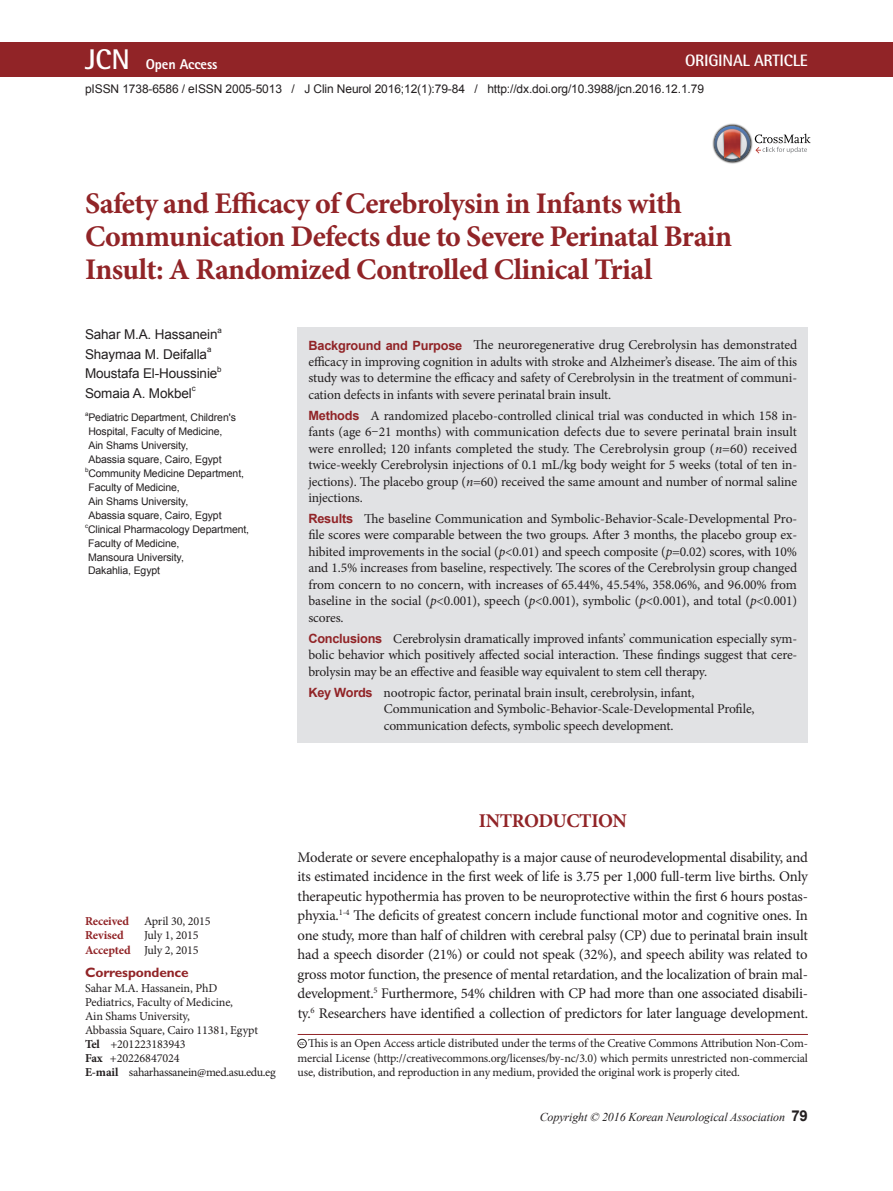
<style>
.page{position:relative;width:893px;height:1191px;background:#fff}
.page>*{position:absolute;margin:0;border:0;box-sizing:border-box;transform-origin:0 0}
.논문제목{font:700 30px/33px "Minion Pro";letter-spacing:-.02em;color:#912427}
.큰제목{font:700 19.5px "Minion Pro";letter-spacing:-.02em;color:#912427}
.t1{font:700 16.5px "Rotis Semi Sans Std";letter-spacing:-.015em;color:#fff}
.본문{font:14.7px/19.5px "Minion Pro";letter-spacing:-.015em;color:#231f20;text-align:justify}
.t2{font:800 14.25px "Rotis Sans Serif Std";letter-spacing:-.01em;color:#fff}
.본문-2{font:700 13.65px "Gill Sans Std";letter-spacing:-.01em;color:#912427}
.영문초록{font:13.5px/16.5px "Minion Pro";letter-spacing:-.01em;color:#231f20;text-align:justify}
.영문이름{font:13.5px "Arial";letter-spacing:-.01em;color:#231f20}
.교신저자{font:12.15px "Minion Pro";letter-spacing:-.01em;color:#231f20}
.교신저자-2{font:12.15px "Minion Pro";letter-spacing:-.035em;color:#231f20}
.교신저자-3{font:700 12.15px "Minion Pro";color:#912427}
.교신저자-4{font:12px/14.4px "Minion Pro";letter-spacing:-.02em;color:#231f20;text-align:justify}
.t3{font:12px "Arial";letter-spacing:-.01em;color:#231f20}
.t4{font:italic 12px "Times New Roman";letter-spacing:-.01em;color:#231f20}
.영문소속{font:10.5px/14px "Arial";letter-spacing:-.01em;color:#231f20}
.영문이름-2{font:7.8px "Arial";color:#231f20}
.t5{font:6.75px "Minion Pro";color:#231f20}
.영문소속-2{font:6.15px "Arial";color:#231f20}
.s1{font-family:"Rotis Semi Sans Std";font-weight:700;font-size:28.5px}
.s2{font-family:"Arial";font-weight:700;font-size:12.75px;color:#912427}
.s3{font-size:13.65px;color:#e1e2e4}
.s4{font-style:italic}
.s5{font-weight:700;color:#912427}
.s6{font-weight:700}
.s7{font-family:"Arial";font-weight:700;font-style:normal;font-size:15px}
</style>
<div class="page">
<div style="left:298px;top:327px;width:510px;height:415px;background:#e1e2e4"></div>
<hr style="left:298px;top:1034px;width:510px;height:1px;background:#912427">
<div style="left:298px;top:1039px;width:8px;height:9px;border:1px solid #231f20;border-radius:50%"></div>
<div style="left:0;top:43px;width:893px;height:34px;background:#912427"></div>
<img style="left:712px;top:123px;width:30px;height:41px">
<svg style="left:714px;top:126px;width:96px;height:35px"></svg>
<p class="t2" style="left:85px;top:55px;width:134px"><span class="s1">JCN</span> Open Access</p>
<p class="t1" style="left:685px;top:50px;width:124px">ORIGINAL ARTICLE</p>
<p class="t3" style="left:85px;top:81px;width:620px">pISSN 1738-6586 / eISSN 2005-5013 / J Clin Neurol 2016;12(1):79-84 / http://dx.doi.org/10.3988/jcn.2016.12.1.79</p>
<p class="논문제목" style="left:85px;top:186px;width:649px">Safety and Efficacy of Cerebrolysin in Infants with<br>Communication Defects due to Severe Perinatal Brain<br>Insult: A Randomized Controlled Clinical Trial</p>
<p class="영문이름" style="left:85px;top:325px;width:134px">Sahar M.A. Hassanein</p>
<p class="영문이름-2" style="left:217px;top:325px;width:6px">a</p>
<p class="영문이름" style="left:85px;top:345px;width:124px">Shaymaa M. Deifalla</p>
<p class="영문이름-2" style="left:207px;top:344px;width:6px">a</p>
<p class="영문이름" style="left:85px;top:364px;width:134px">Moustafa El-Houssinie</p>
<p class="영문이름-2" style="left:217px;top:364px;width:6px">b</p>
<p class="영문이름" style="left:85px;top:384px;width:108px">Somaia A. Mokbel</p>
<p class="영문이름-2" style="left:192px;top:383px;width:5px">c</p>
<p class="영문소속-2" style="left:85px;top:410px;width:5px">a</p>
<p class="영문소속" style="left:88px;top:410px;width:149px">Pediatric Department, Children's<br>Hospital, Faculty of Medicine,<br>Ain Shams University,<br>Abassia square, Cairo, Egypt</p>
<p class="영문소속-2" style="left:85px;top:465px;width:5px">b</p>
<p class="영문소속" style="left:88px;top:466px;width:157px">Community Medicine Department,<br>Faculty of Medicine,<br>Ain Shams University,<br>Abassia square, Cairo, Egypt</p>
<p class="영문소속-2" style="left:85px;top:521px;width:5px">c</p>
<p class="영문소속" style="left:88px;top:522px;width:163px">Clinical Pharmacology Department,<br>Faculty of Medicine,<br>Mansoura University,<br>Dakahlia, Egypt</p>
<p class="영문초록" style="left:308px;top:337px;width:490px"><span class="s2">Background and Purpose</span><span class="s3">zz</span>The neuroregenerative drug Cerebrolysin has demonstrated efficacy in improving cognition in adults with stroke and Alzheimer’s disease. The aim of this study was to determine the efficacy and safety of Cerebrolysin in the treatment of communi&shy;cation defects in infants with severe perinatal brain insult.</p>
<p class="영문초록" style="left:308px;top:407px;width:490px"><span class="s2">Methods</span><span class="s3">zz</span>A randomized placebo-controlled clinical trial was conducted in which 158 in&shy;fants (age 6–21 months) with communication defects due to severe perinatal brain insult were enrolled; 120 infants completed the study. The Cerebrolysin group (<span class="s4">n</span>=60) received twice-weekly Cerebrolysin injections of 0.1 mL/kg body weight for 5 weeks (total of ten in&shy;jections). The placebo group (<span class="s4">n</span>=60) received the same amount and number of normal saline injections.</p>
<p class="영문초록" style="left:308px;top:510px;width:490px"><span class="s2">Results</span><span class="s3">zz</span>The baseline Communication and Symbolic-Behavior-Scale-Developmental Pro&shy;file scores were comparable between the two groups. After 3 months, the placebo group ex&shy;hibited improvements in the social (<span class="s4">p</span>&lt;0.01) and speech composite (<span class="s4">p</span>=0.02) scores, with 10% and 1.5% increases from baseline, respectively. The scores of the Cerebrolysin group changed from concern to no concern, with increases of 65.44%, 45.54%, 358.06%, and 96.00% from baseline in the social (<span class="s4">p</span>&lt;0.001), speech (<span class="s4">p</span>&lt;0.001), symbolic (<span class="s4">p</span>&lt;0.001), and total (<span class="s4">p</span>&lt;0.001) scores.</p>
<p class="영문초록" style="left:308px;top:630px;width:490px"><span class="s2">Conclusions</span><span class="s3">zz</span>Cerebrolysin dramatically improved infants’ communication especially sym&shy;bolic behavior which positively affected social interaction. These findings suggest that cere&shy;brolysin may be an effective and feasible way equivalent to stem cell therapy.</p>
<p class="영문초록" style="left:384px;top:684px;width:372px;text-align:left;text-indent:-75px"><span class="s2">Key Words</span><span class="s3">zz</span>nootropic factor, perinatal brain insult, cerebrolysin, infant,<br>Communication and Symbolic-Behavior-Scale-Developmental Profile, communication defects, symbolic speech development.</p>
<p class="교신저자" style="left:85px;top:912px;width:127px"><span class="s5">Received</span> April 30, 2015</p>
<p class="교신저자-3" style="left:85px;top:926px;width:40px">Revised</p>
<p class="교신저자" style="left:144px;top:927px;width:56px">July 1, 2015</p>
<p class="교신저자" style="left:85px;top:942px;width:115px"><span class="s5">Accepted</span> July 2, 2015</p>
<p class="본문-2" style="left:85px;top:964px;width:105px">Correspondence</p>
<p class="교신저자" style="left:85px;top:980px;width:134px">Sahar M.A. Hassanein, PhD</p>
<p class="교신저자" style="left:85px;top:994px;width:150px">Pediatrics, Faculty of Medicine,</p>
<p class="교신저자" style="left:85px;top:1008px;width:106px">Ain Shams University,</p>
<p class="교신저자" style="left:85px;top:1022px;width:175px">Abbassia Square, Cairo 11381, Egypt</p>
<p class="교신저자" style="left:85px;top:1036px;width:102px"><span class="s6">Tel</span> +201223183943</p>
<p class="교신저자" style="left:85px;top:1050px;width:96px"><span class="s6">Fax</span> +20226847024</p>
<p class="교신저자-2" style="left:85px;top:1064px;width:192px"><span class="s6">E-mail</span> saharhassanein@med.asu.edu.eg</p>
<p class="큰제목" style="left:479px;top:806px;width:150px">INTRODUCTION</p>
<p class="본문" style="left:298px;top:847px;width:512px">Moderate or severe encephalopathy is a major cause of neurodevelopmental disability, and its estimated incidence in the first week of life is 3.75 per 1,000 full-term live births. Only therapeutic hypothermia has proven to be neuroprotective within the first 6 hours postas&shy;phyxia.<sup>1-4</sup> The deficits of greatest concern include functional motor and cognitive ones. In one study, more than half of children with cerebral palsy (CP) due to perinatal brain insult had a speech disorder (21%) or could not speak (32%), and speech ability was related to gross motor function, the presence of mental retardation, and the localization of brain mal&shy;development.<sup>5</sup> Furthermore, 54% children with CP had more than one associated disabili&shy;ty.<sup>6</sup> Researchers have identified a collection of predictors for later language development.</p>
<p class="교신저자-4" style="left:298px;top:1036px;width:512px;text-indent:10px">This is an Open Access article distributed under the terms of the Creative Commons Attribution Non-Com&shy;mercial License (http://creativecommons.org/licenses/by-nc/3.0) which permits unrestricted non-commercial use, distribution, and reproduction in any medium, provided the original work is properly cited.</p>
<p class="t5" style="left:300px;top:1038px;width:7px">cc</p>
<p class="t4" style="left:540px;top:1108px;width:270px">Copyright © 2016 Korean Neurological Association <span class="s7">79</span></p>
</div>
